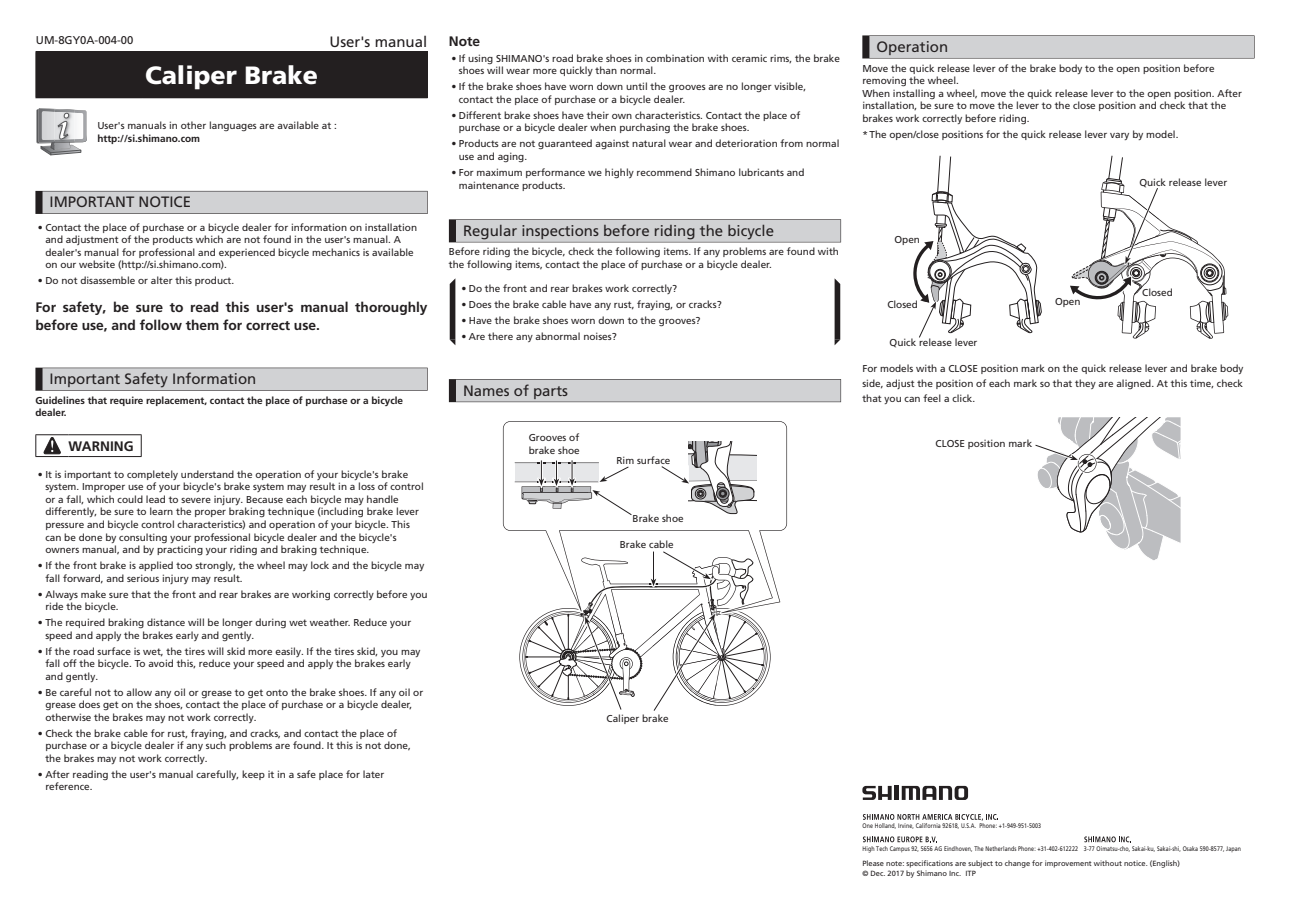
<style>
.page{position:relative;width:1290px;height:911px;background:#fff}
.page>*{position:absolute;margin:0;border:0;box-sizing:border-box;transform-origin:0 0}
.t1{font:900 25px "Frutiger LT Pro";color:#fff}
.t2{font:15px "Frutiger LT Pro";color:#231f20}
.t3{font:700 13.75px/17.5px "Frutiger LT Pro";color:#231f20}
.t4{font:11.25px "Frutiger LT Pro";color:#231f20}
.t5{font:10px/12.5px "Frutiger LT Pro";color:#231f20}
.t6{font:700 10px/12.5px "Frutiger LT Pro";color:#231f20}
.t7{font:7.5px/9.4px "Frutiger LT Pro";color:#231f20}
.t8{font:6.62px "Frutiger LT Pro";letter-spacing:.02em;color:#231f20;scale:.8 1}
.s1{font-weight:300}
</style>
<div class="page">
<svg style="left:863px;top:836px;width:74px;height:6px"></svg>
<svg style="left:1084px;top:836px;width:47px;height:6px"></svg>
<svg style="left:863px;top:814px;width:135px;height:6px"></svg>
<svg style="left:902px;top:786px;width:66px;height:14px"></svg>
<div style="left:894px;top:786px;width:5px;height:14px;background:#231f20"></div>
<svg style="left:862px;top:786px;width:29px;height:14px"></svg>
<div style="left:35px;top:191px;width:393px;height:23px;background:#231f20"></div>
<div style="left:43px;top:191px;width:384px;height:22px;background:#d1d2d4"></div>
<div style="left:35px;top:368px;width:393px;height:23px;background:#231f20"></div>
<div style="left:43px;top:368px;width:384px;height:22px;background:#d1d2d4"></div>
<div style="left:36px;top:52px;width:391px;height:46px;background:#231f20"></div>
<hr style="left:35px;top:51px;width:107px;height:1px;background:#231f20">
<hr style="left:35px;top:52px;width:1px;height:45px;background:#231f20">
<hr style="left:142px;top:51px;width:286px;height:1px;background:#231f20">
<hr style="left:427px;top:52px;width:1px;height:45px;background:#231f20">
<hr style="left:35px;top:97px;width:107px;height:1px;background:#231f20">
<hr style="left:142px;top:97px;width:286px;height:1px;background:#231f20">
<svg style="left:36px;top:108px;width:50px;height:47px"></svg>
<hr style="left:35px;top:434px;width:34px;height:1px;background:#231f20">
<svg style="left:35px;top:435px;width:1px;height:21px"></svg>
<hr style="left:69px;top:434px;width:73px;height:1px;background:#231f20">
<svg style="left:141px;top:435px;width:1px;height:21px"></svg>
<hr style="left:35px;top:456px;width:34px;height:1px;background:#231f20">
<hr style="left:69px;top:456px;width:73px;height:1px;background:#231f20">
<svg style="left:44px;top:437px;width:17px;height:17px"></svg>
<div style="left:449px;top:219px;width:392px;height:23px;background:#231f20"></div>
<div style="left:456px;top:220px;width:384px;height:22px;background:#d1d2d4"></div>
<div style="left:449px;top:379px;width:392px;height:23px;background:#231f20"></div>
<div style="left:456px;top:380px;width:384px;height:21px;background:#d1d2d4"></div>
<svg style="left:450px;top:278px;width:390px;height:67px"></svg>
<svg style="left:503px;top:421px;width:284px;height:184px"></svg>
<img style="left:662px;top:550px;width:50px;height:1px">
<svg style="left:519px;top:551px;width:251px;height:160px"></svg>
<img style="left:660px;top:465px;width:1px;height:19px">
<svg style="left:661px;top:441px;width:95px;height:73px"></svg>
<div style="left:862px;top:35px;width:392px;height:23px;background:#231f20"></div>
<div style="left:869px;top:36px;width:385px;height:22px;background:#d1d2d4"></div>
<svg style="left:913px;top:155px;width:129px;height:183px"></svg>
<svg style="left:1070px;top:155px;width:158px;height:184px"></svg>
<svg style="left:1035px;top:417px;width:146px;height:143px"></svg>
<img style="left:591px;top:515px;width:41px;height:1px">
<svg style="left:515px;top:460px;width:117px;height:55px"></svg>
<p class="t4" style="left:36px;top:33px;width:99px">UM-8GY0A-004-00</p>
<h2 class="t2" style="left:330px;top:33px;width:99px">User's manual</h2>
<h1 class="t1" style="left:145px;top:60px;width:174px">Caliper Brake</h1>
<p class="t5" style="left:97px;top:119px;width:241px">User's manuals in other languages are available at :</p>
<p class="t6" style="left:97px;top:132px;width:104px">http://si.shimano.com</p>
<h2 class="t2" style="left:50px;top:193px;width:143px">IMPORTANT NOTICE</h2>
<p class="t5" style="left:45px;top:221px;width:373px;text-indent:-7px"><span class="s1">•</span> Contact the place of purchase or a bicycle dealer for information on installation and adjustment of the products which are not found in the user's manual. A dealer's manual for professional and experienced bicycle mechanics is available on our website (http://si.shimano.com).</p>
<p class="t5" style="left:38px;top:274px;width:198px"><span class="s1">•</span> Do not disassemble or alter this product.</p>
<h3 class="t3" style="left:35px;top:299px;width:394px">For safety, be sure to read this user's manual thoroughly before use, and follow them for correct use.</h3>
<h2 class="t2" style="left:50px;top:370px;width:208px">Important Safety Information</h2>
<p class="t6" style="left:35px;top:394px;width:369px">Guidelines that require replacement, contact the place of purchase or a bicycle dealer.</p>
<h3 class="t3" style="left:69px;top:437px;width:67px">WARNING</h3>
<p class="t5" style="left:45px;top:468px;width:380px;text-indent:-7px"><span class="s1">•</span> It is important to completely understand the operation of your bicycle's brake system. Improper use of your bicycle's brake system may result in a loss of control or a fall, which could lead to severe injury. Because each bicycle may handle differently, be sure to learn the proper braking technique (including brake lever pressure and bicycle control characteristics) and operation of your bicycle. This can be done by consulting your professional bicycle dealer and the bicycle's owners manual, and by practicing your riding and braking technique.</p>
<p class="t5" style="left:45px;top:559px;width:380px;text-indent:-7px"><span class="s1">•</span> If the front brake is applied too strongly, the wheel may lock and the bicycle may fall forward, and serious injury may result.</p>
<p class="t5" style="left:45px;top:588px;width:384px;text-indent:-7px"><span class="s1">•</span> Always make sure that the front and rear brakes are working correctly before you ride the bicycle.</p>
<p class="t5" style="left:45px;top:616px;width:367px;text-indent:-7px"><span class="s1">•</span> The required braking distance will be longer during wet weather. Reduce your speed and apply the brakes early and gently.</p>
<p class="t5" style="left:45px;top:645px;width:377px;text-indent:-7px"><span class="s1">•</span> If the road surface is wet, the tires will skid more easily. If the tires skid, you may fall off the bicycle. To avoid this, reduce your speed and apply the brakes early and gently.</p>
<p class="t5" style="left:45px;top:686px;width:379px;text-indent:-7px"><span class="s1">•</span> Be careful not to allow any oil or grease to get onto the brake shoes. If any oil or grease does get on the shoes, contact the place of purchase or a bicycle dealer, otherwise the brakes may not work correctly.</p>
<p class="t5" style="left:45px;top:727px;width:367px;text-indent:-7px"><span class="s1">•</span> Check the brake cable for rust, fraying, and cracks, and contact the place of purchase or a bicycle dealer if any such problems are found. It this is not done, the brakes may not work correctly.</p>
<p class="t5" style="left:45px;top:768px;width:341px;text-indent:-7px"><span class="s1">•</span> After reading the user's manual carefully, keep it in a safe place for later reference.</p>
<h3 class="t3" style="left:449px;top:32px;width:33px">Note</h3>
<p class="t5" style="left:459px;top:52px;width:383px;text-indent:-7px"><span class="s1">•</span> If using SHIMANO's road brake shoes in combination with ceramic rims, the brake shoes will wear more quickly than normal.</p>
<p class="t5" style="left:459px;top:81px;width:349px;text-indent:-7px"><span class="s1">•</span> If the brake shoes have worn down until the grooves are no longer visible, contact the place of purchase or a bicycle dealer.</p>
<p class="t5" style="left:459px;top:109px;width:343px;text-indent:-7px"><span class="s1">•</span> Different brake shoes have their own characteristics. Contact the place of purchase or a bicycle dealer when purchasing the brake shoes.</p>
<p class="t5" style="left:459px;top:138px;width:382px;text-indent:-7px"><span class="s1">•</span> Products are not guaranteed against natural wear and deterioration from normal use and aging.</p>
<p class="t5" style="left:459px;top:166px;width:347px;text-indent:-7px"><span class="s1">•</span> For maximum performance we highly recommend Shimano lubricants and maintenance products.</p>
<h2 class="t2" style="left:463px;top:222px;width:312px">Regular inspections before riding the bicycle</h2>
<p class="t5" style="left:449px;top:246px;width:392px">Before riding the bicycle, check the following items. If any problems are found with the following items, contact the place of purchase or a bicycle dealer.</p>
<p class="t5" style="left:461px;top:282px;width:217px"><span class="s1">•</span> Do the front and rear brakes work correctly?</p>
<p class="t5" style="left:461px;top:298px;width:262px"><span class="s1">•</span> Does the brake cable have any rust, fraying, or cracks?</p>
<p class="t5" style="left:461px;top:314px;width:241px"><span class="s1">•</span> Have the brake shoes worn down to the grooves?</p>
<p class="t5" style="left:461px;top:330px;width:157px"><span class="s1">•</span> Are there any abnormal noises?</p>
<h2 class="t2" style="left:463px;top:381px;width:107px">Names of parts</h2>
<p class="t5" style="left:529px;top:432px;width:53px">Grooves of brake shoe</p>
<p class="t5" style="left:616px;top:454px;width:55px">Rim surface</p>
<p class="t5" style="left:632px;top:512px;width:53px">Brake shoe</p>
<p class="t5" style="left:620px;top:538px;width:55px">Brake cable</p>
<p class="t5" style="left:607px;top:712px;width:64px">Caliper brake</p>
<h2 class="t2" style="left:876px;top:38px;width:73px">Operation</h2>
<p class="t5" style="left:862px;top:62px;width:381px">Move the quick release lever of the brake body to the open position before removing the wheel.<br>When installing a wheel, move the quick release lever to the open position. After installation, be sure to move the lever to the close position and check that the brakes work correctly before riding.</p>
<p class="t5" style="left:862px;top:128px;width:318px">* The open/close positions for the quick release lever vary by model.</p>
<p class="t5" style="left:894px;top:233px;width:27px">Open</p>
<p class="t5" style="left:887px;top:298px;width:32px">Closed</p>
<p class="t5" style="left:889px;top:336px;width:89px">Quick release lever</p>
<p class="t5" style="left:1055px;top:295px;width:27px">Open</p>
<p class="t5" style="left:1139px;top:177px;width:89px">Quick release lever</p>
<p class="t5" style="left:1142px;top:286px;width:32px">Closed</p>
<p class="t5" style="left:862px;top:361px;width:383px;line-height:15px;text-align:justify">For models with a CLOSE position mark on the quick release lever and brake body side, adjust the position of each mark so that they are aligned. At this time, check that you can feel a click.</p>
<p class="t5" style="left:935px;top:437px;width:98px">CLOSE position mark</p>
<p class="t8" style="left:862px;top:822px;width:225px">One Holland, Irvine, California 92618, U.S.A. Phone: +1-949-951-5003</p>
<p class="t8" style="left:862px;top:844px;width:475px">High Tech Campus 92, 5656 AG Eindhoven, The Netherlands Phone: +31-402-612222 3-77 Oimatsu-cho, Sakai-ku, Sakai-shi, Osaka 590-8577, Japan</p>
<p class="t7" style="left:862px;top:859px;width:319px">Please note: specifications are subject to change for improvement without notice. (English) © Dec. 2017 by Shimano Inc. ITP</p>
</div>
